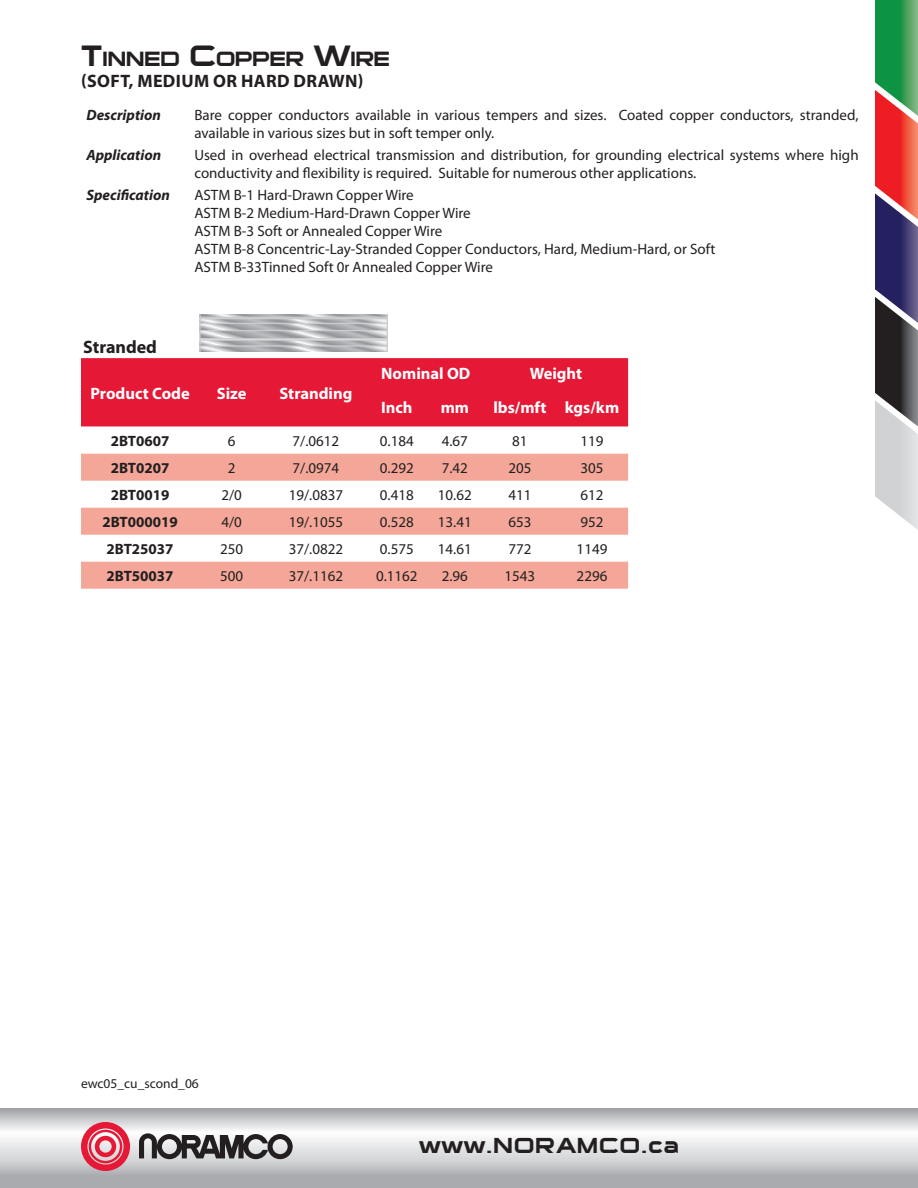
<style>
.page{position:relative;width:918px;height:1188px;background:#fff}
.page>*{position:absolute;margin:0;border:0;box-sizing:border-box;transform-origin:0 0}
.t1{font:21px "Sui Generis";letter-spacing:.06em;color:#231f20}
.Heading_Main{font:19.95px "Sui Generis";color:#231f20}
.Heading_Sub{font:700 18px "Myriad Pro";letter-spacing:.02em;color:#231f20}
.Table_Heading{font:700 18px "Myriad Pro";color:#231f20}
.Table_Heading-2{font:700 16.5px "Myriad Pro";color:#fff}
.Specs_Value{font:15px/18px "Myriad Pro";color:#231f20}
.Table_Contents{font:15px "Myriad Pro";color:#231f20}
.Table_Contents_Bold{font:700 15px "Myriad Pro";color:#231f20}
.Specs_Heading{font:italic 700 15px "Myriad Pro";color:#231f20}
.Table_Contents-2{font:13.5px "Myriad Pro";color:#231f20}
.s1{font-size:28.5px}
</style>
<div class="page">
<svg style="left:0;top:1108px;width:918px;height:80px"></svg>
<svg style="left:875px;top:0;width:43px;height:530px;background:#857774"></svg>
<svg style="left:139px;top:1133px;width:154px;height:26px;background:#7c7a7b"></svg>
<svg style="left:81px;top:1122px;width:49px;height:49px;background:#e26f81"></svg>
<div style="left:81px;top:358px;width:547px;height:69px;background:#e51836"></div>
<svg style="left:81px;top:453px;width:547px;height:1px"></svg>
<svg style="left:81px;top:454px;width:547px;height:135px;fill:#f4a798"></svg>
<svg style="left:201px;top:341px;width:185px;height:4px"></svg>
<div style="left:199px;top:339px;width:189px;height:10px;border:1px solid #cbccce"></div>
<svg style="left:199px;top:345px;width:189px;height:6px"></svg>
<svg style="left:201px;top:322px;width:185px;height:1px"></svg>
<div style="left:199px;top:318px;width:189px;height:10px;border:1px solid #cbccce"></div>
<svg style="left:201px;top:325px;width:185px;height:5px"></svg>
<div style="left:199px;top:323px;width:189px;height:9px;border:1px solid #cbccce"></div>
<svg style="left:201px;top:332px;width:185px;height:5px"></svg>
<div style="left:199px;top:330px;width:189px;height:9px;border:1px solid #cbccce"></div>
<svg style="left:199px;top:315px;width:189px;height:7px"></svg>
<p class="Heading_Main" style="left:81px;top:48px;width:310px"><span class="s1">T</span>INNED <span class="s1">C</span>OPPER <span class="s1">W</span>IRE</p>
<p class="Heading_Sub" style="left:81px;top:69px;width:284px">(SOFT, MEDIUM OR HARD DRAWN)</p>
<p class="Specs_Heading" style="left:86px;top:106px;width:76px">Description</p>
<p class="Specs_Value" style="left:194px;top:106px;width:666px">Bare copper conductors available in various tempers and sizes. Coated copper conductors, stranded, available in various sizes but in soft temper only.</p>
<p class="Specs_Heading" style="left:86px;top:146px;width:76px">Application</p>
<p class="Specs_Value" style="left:194px;top:146px;width:666px">Used in overhead electrical transmission and distribution, for grounding electrical systems where high conductivity and flexibility is required. Suitable for numerous other applications.</p>
<p class="Specs_Heading" style="left:86px;top:186px;width:85px">Specification</p>
<p class="Specs_Value" style="left:194px;top:186px;width:221px">ASTM B-1 Hard-Drawn Copper Wire</p>
<p class="Specs_Value" style="left:194px;top:204px;width:278px">ASTM B-2 Medium-Hard-Drawn Copper Wire</p>
<p class="Specs_Value" style="left:194px;top:222px;width:250px">ASTM B-3 Soft or Annealed Copper Wire</p>
<p class="Specs_Value" style="left:194px;top:240px;width:522px">ASTM B-8 Concentric-Lay-Stranded Copper Conductors, Hard, Medium-Hard, or Soft</p>
<p class="Specs_Value" style="left:194px;top:258px;width:300px">ASTM B-33Tinned Soft 0r Annealed Copper Wire</p>
<p class="Table_Heading" style="left:83px;top:335px;width:75px">Stranded</p>
<p class="Table_Heading-2" style="left:90px;top:382px;width:101px">Product Code</p>
<p class="Table_Heading-2" style="left:217px;top:382px;width:31px">Size</p>
<p class="Table_Heading-2" style="left:279px;top:382px;width:75px">Stranding</p>
<p class="Table_Heading-2" style="left:381px;top:362px;width:91px">Nominal OD</p>
<p class="Table_Heading-2" style="left:530px;top:362px;width:54px">Weight</p>
<p class="Table_Heading-2" style="left:381px;top:397px;width:33px">Inch</p>
<p class="Table_Heading-2" style="left:441px;top:397px;width:30px">mm</p>
<p class="Table_Heading-2" style="left:493px;top:397px;width:55px">lbs/mft</p>
<p class="Table_Heading-2" style="left:565px;top:397px;width:56px">kgs/km</p>
<p class="Table_Contents_Bold" style="left:111px;top:431px;width:60px">2BT0607</p>
<p class="Table_Contents" style="left:228px;top:432px;width:9px">6</p>
<p class="Table_Contents" style="left:293px;top:432px;width:48px">7/.0612</p>
<p class="Table_Contents" style="left:380px;top:432px;width:35px">0.184</p>
<p class="Table_Contents" style="left:442px;top:432px;width:28px">4.67</p>
<p class="Table_Contents" style="left:512px;top:432px;width:17px">81</p>
<p class="Table_Contents" style="left:581px;top:432px;width:25px">119</p>
<p class="Table_Contents_Bold" style="left:111px;top:458px;width:60px">2BT0207</p>
<p class="Table_Contents" style="left:228px;top:459px;width:9px">2</p>
<p class="Table_Contents" style="left:293px;top:459px;width:48px">7/.0974</p>
<p class="Table_Contents" style="left:380px;top:459px;width:35px">0.292</p>
<p class="Table_Contents" style="left:442px;top:459px;width:28px">7.42</p>
<p class="Table_Contents" style="left:508px;top:459px;width:25px">205</p>
<p class="Table_Contents" style="left:581px;top:459px;width:25px">305</p>
<p class="Table_Contents_Bold" style="left:111px;top:485px;width:60px">2BT0019</p>
<p class="Table_Contents" style="left:221px;top:486px;width:22px">2/0</p>
<p class="Table_Contents" style="left:289px;top:486px;width:56px">19/.0837</p>
<p class="Table_Contents" style="left:380px;top:486px;width:35px">0.418</p>
<p class="Table_Contents" style="left:438px;top:486px;width:35px">10.62</p>
<p class="Table_Contents" style="left:508px;top:486px;width:25px">411</p>
<p class="Table_Contents" style="left:581px;top:486px;width:25px">612</p>
<p class="Table_Contents_Bold" style="left:102px;top:512px;width:77px">2BT000019</p>
<p class="Table_Contents" style="left:221px;top:513px;width:22px">4/0</p>
<p class="Table_Contents" style="left:289px;top:513px;width:56px">19/.1055</p>
<p class="Table_Contents" style="left:380px;top:513px;width:35px">0.528</p>
<p class="Table_Contents" style="left:438px;top:513px;width:35px">13.41</p>
<p class="Table_Contents" style="left:508px;top:513px;width:25px">653</p>
<p class="Table_Contents" style="left:581px;top:513px;width:25px">952</p>
<p class="Table_Contents_Bold" style="left:107px;top:539px;width:68px">2BT25037</p>
<p class="Table_Contents" style="left:220px;top:540px;width:25px">250</p>
<p class="Table_Contents" style="left:289px;top:540px;width:56px">37/.0822</p>
<p class="Table_Contents" style="left:380px;top:540px;width:35px">0.575</p>
<p class="Table_Contents" style="left:438px;top:540px;width:35px">14.61</p>
<p class="Table_Contents" style="left:508px;top:540px;width:25px">772</p>
<p class="Table_Contents" style="left:577px;top:540px;width:32px">1149</p>
<p class="Table_Contents_Bold" style="left:107px;top:566px;width:68px">2BT50037</p>
<p class="Table_Contents" style="left:220px;top:567px;width:25px">500</p>
<p class="Table_Contents" style="left:289px;top:567px;width:56px">37/.1162</p>
<p class="Table_Contents" style="left:376px;top:567px;width:43px">0.1162</p>
<p class="Table_Contents" style="left:442px;top:567px;width:28px">2.96</p>
<p class="Table_Contents" style="left:505px;top:567px;width:32px">1543</p>
<p class="Table_Contents" style="left:577px;top:567px;width:32px">2296</p>
<p class="Table_Contents-2" style="left:81px;top:1075px;width:119px">ewc05_cu_scond_06</p>
<h1 class="t1" style="left:419px;top:1135px;width:261px">www.NORAMCO.ca</h1>
</div>
